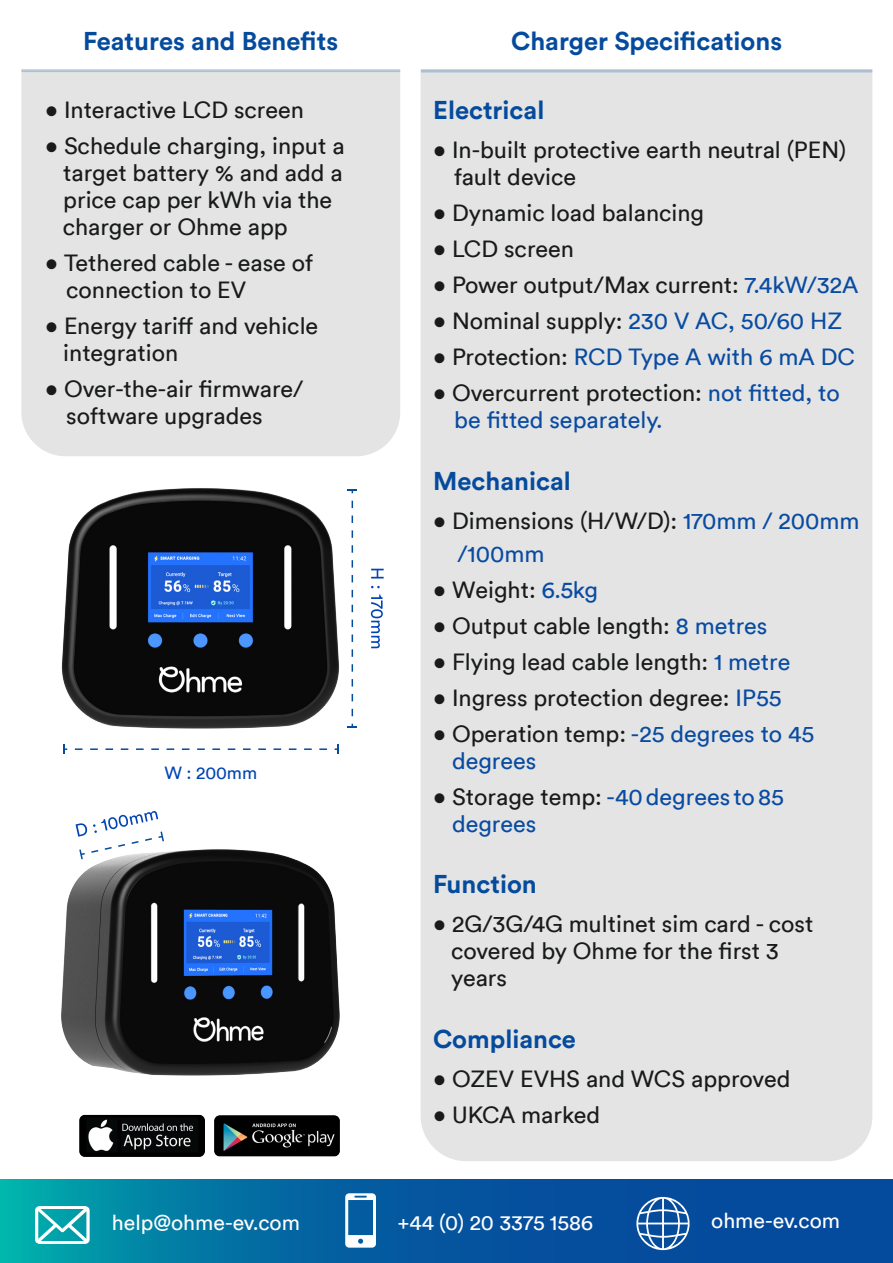
<style>
.page{position:relative;width:893px;height:1263px;background:#fff}
.page>*{position:absolute;margin:0;border:0;box-sizing:border-box;transform-origin:0 0}
.t1{font:700 25.5px "Circular Std";color:#054b9d}
.t2{font:23.4px/27px "Circular Std";color:#191a1a}
.t3{font:23.4px/27px "Circular Std";color:#094ba1}
.t4{font:21.3px "Circular Std";color:#fff}
.t5{font:17.7px "Circular Std";color:#0044b5}
.s1{color:#094ba1}
.s2{color:#191a1a}
</style>
<div class="page">
<div style="left:21px;top:72px;width:379px;height:384px;background:#e4e4e4"></div>
<div style="left:421px;top:72px;width:451px;height:1089px;background:#e4e4e4"></div>
<svg style="left:0;top:1179px;width:892px;height:84px;background:#0462a0"></svg>
<svg style="left:35px;top:1206px;width:55px;height:38px"></svg>
<svg style="left:345px;top:1193px;width:31px;height:54px"></svg>
<svg style="left:636px;top:1197px;width:56px;height:53px"></svg>
<img style="left:61px;top:488px;width:278px;height:241px">
<hr style="left:421px;top:69px;width:451px;height:3px;background:#054b9d">
<svg style="left:371px;top:569px;width:13px;height:9px"></svg>
<svg style="left:371px;top:586px;width:9px;height:2px"></svg>
<svg style="left:371px;top:594px;width:12px;height:54px"></svg>
<img style="left:80px;top:1114px;width:125px;height:42px">
<img style="left:215px;top:1115px;width:125px;height:42px">
<hr style="left:21px;top:69px;width:379px;height:3px;background:#054b9d">
<img style="left:61px;top:849px;width:279px;height:227px">
<svg style="left:63px;top:744px;width:4px;height:10px"></svg>
<svg style="left:75px;top:744px;width:264px;height:10px"></svg>
<svg style="left:347px;top:724px;width:10px;height:4px"></svg>
<svg style="left:347px;top:489px;width:10px;height:227px"></svg>
<svg style="left:76px;top:811px;width:88px;height:48px"></svg>
<p class="t1" style="left:83px;top:25px;width:257px">Features and Benefits</p>
<p class="t2" style="left:45px;top:96px;width:260px">• Interactive LCD screen</p>
<p class="t2" style="left:63px;top:132px;width:283px;text-indent:-18px">• Schedule charging, input a target battery % and add a price cap per kWh via the charger or Ohme app</p>
<p class="t2" style="left:66px;top:249px;width:248px;text-indent:-21px">• Tethered cable - ease of connection to EV</p>
<p class="t2" style="left:63px;top:312px;width:256px;text-indent:-18px">• Energy tariff and vehicle integration</p>
<p class="t2" style="left:66px;top:375px;width:239px;text-indent:-21px">• Over-the-air firmware/ software upgrades</p>
<p class="t5" style="left:164px;top:762px;width:94px">W : 200mm</p>
<p class="t1" style="left:511px;top:25px;width:273px">Charger Specifications</p>
<p class="t1" style="left:433px;top:94px;width:113px">Electrical</p>
<p class="t2" style="left:454px;top:136px;width:393px;text-indent:-21px">• In-built protective earth neutral (PEN) fault device</p>
<p class="t2" style="left:433px;top:199px;width:272px">• Dynamic load balancing</p>
<p class="t2" style="left:433px;top:235px;width:142px">• LCD screen</p>
<p class="t2" style="left:433px;top:271px;width:427px">• Power output/Max current: <span class="s1">7.4kW/32A</span></p>
<p class="t2" style="left:433px;top:307px;width:410px">• Nominal supply: <span class="s1">230 V AC, 50/60 HZ</span></p>
<p class="t3" style="left:433px;top:343px;width:423px"><span class="s2">• Protection:</span> RCD Type A with 6 mA DC</p>
<p class="t3" style="left:454px;top:379px;width:387px;text-indent:-21px"><span class="s2">• Overcurrent protection:</span> not fitted, to be fitted separately.</p>
<p class="t1" style="left:433px;top:464px;width:139px">Mechanical</p>
<p class="t2" style="left:457px;top:504px;width:404px;line-height:33px;text-indent:-24px">• Dimensions (H/W/D): <span class="s1">170mm / 200mm /100mm</span></p>
<p class="t2" style="left:433px;top:576px;width:166px">• Weight: <span class="s1">6.5kg</span></p>
<p class="t2" style="left:433px;top:612px;width:336px">• Output cable length: <span class="s1">8 metres</span></p>
<p class="t2" style="left:433px;top:648px;width:359px">• Flying lead cable length: <span class="s1">1 metre</span></p>
<p class="t2" style="left:433px;top:684px;width:350px">• Ingress protection degree: <span class="s1">IP55</span></p>
<p class="t3" style="left:452px;top:720px;width:364px;text-indent:-19px"><span class="s2">• Operation temp:</span> -25 degrees to 45 degrees</p>
<p class="t3" style="left:452px;top:783px;width:333px;text-indent:-19px"><span class="s2">• Storage temp:</span> -40 degrees to 85 degrees</p>
<p class="t1" style="left:433px;top:868px;width:105px">Function</p>
<p class="t2" style="left:451px;top:910px;width:364px;text-indent:-18px">• 2G/3G/4G multinet sim card - cost covered by Ohme for the first 3 years</p>
<p class="t1" style="left:433px;top:1022px;width:144px">Compliance</p>
<p class="t2" style="left:433px;top:1065px;width:359px">• OZEV EVHS and WCS approved</p>
<p class="t2" style="left:433px;top:1101px;width:168px">• UKCA marked</p>
<p class="t4" style="left:112px;top:1210px;width:190px">help@ohme-ev.com</p>
<p class="t4" style="left:397px;top:1210px;width:197px">+44 (0) 20 3375 1586</p>
<p class="t4" style="left:711px;top:1207px;width:130px">ohme-ev.com</p>
</div>
